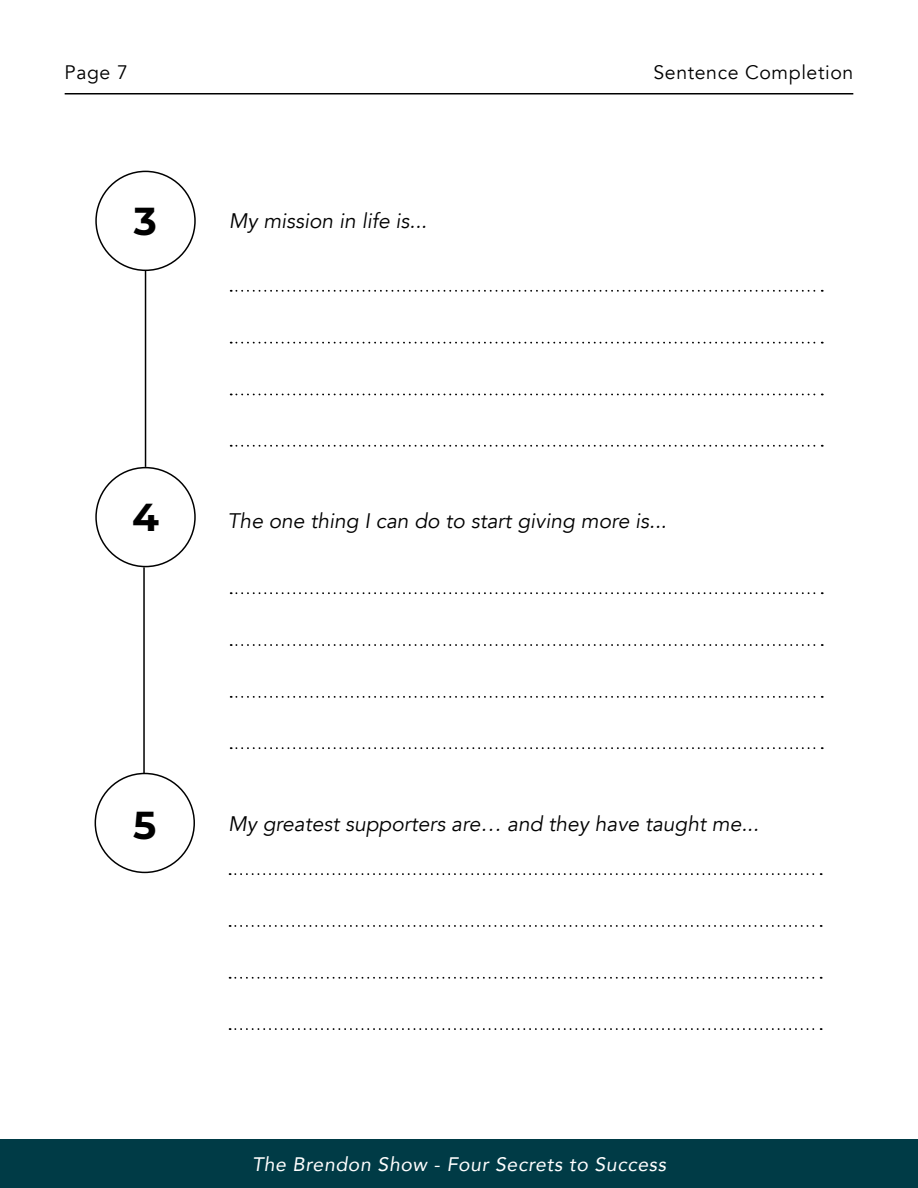
<style>
.page{position:relative;width:918px;height:1188px;background:#fff}
.page>*{position:absolute;margin:0;border:0;box-sizing:border-box;transform-origin:0 0}
.t1{font:700 39px "Montserrat";color:#000}
.t2{font:italic 21px "Avenir";color:#000}
.t3{font:italic 19.5px "Avenir";letter-spacing:.03em;color:#fff}
.t4{font:19.5px "Avenir";letter-spacing:.03em;color:#000}
</style>
<div class="page">
<hr style="left:65px;top:93px;width:788px;height:1px;background:#000">
<div style="left:0;top:1140px;width:918px;height:48px;background:#003b46"></div>
<hr style="left:145px;top:257px;width:1px;height:210px;background:#000">
<div style="left:96px;top:171px;width:99px;height:99px;background:#fff;border-radius:50%"></div>
<div style="left:95px;top:171px;width:101px;height:100px;border:2px solid #000;border-radius:50%"></div>
<div style="left:95px;top:467px;width:101px;height:100px;border:2px solid #000;border-radius:50%"></div>
<svg style="left:231px;top:445px;width:592px;height:2px"></svg>
<svg style="left:231px;top:290px;width:592px;height:2px"></svg>
<svg style="left:231px;top:342px;width:592px;height:2px"></svg>
<svg style="left:231px;top:394px;width:592px;height:1px"></svg>
<svg style="left:231px;top:747px;width:592px;height:2px"></svg>
<svg style="left:231px;top:592px;width:592px;height:2px"></svg>
<svg style="left:231px;top:644px;width:592px;height:2px"></svg>
<svg style="left:231px;top:696px;width:592px;height:2px"></svg>
<hr style="left:143px;top:567px;width:2px;height:210px;background:#000">
<div style="left:95px;top:773px;width:100px;height:100px;border:2px solid #000;border-radius:50%"></div>
<svg style="left:230px;top:1028px;width:592px;height:2px"></svg>
<svg style="left:230px;top:873px;width:592px;height:2px"></svg>
<svg style="left:230px;top:925px;width:592px;height:2px"></svg>
<svg style="left:230px;top:977px;width:592px;height:2px"></svg>
<p class="t4" style="left:65px;top:60px;width:65px">Page 7</p>
<p class="t4" style="left:654px;top:60px;width:201px">Sentence Completion</p>
<h1 class="t1" style="left:134px;top:193px;width:25px">3</h1>
<p class="t2" style="left:229px;top:208px;width:200px">My mission in life is...</p>
<h1 class="t1" style="left:132px;top:489px;width:28px">4</h1>
<p class="t2" style="left:228px;top:509px;width:441px">The one thing I can do to start giving more is...</p>
<h1 class="t1" style="left:133px;top:797px;width:25px">5</h1>
<p class="t2" style="left:228px;top:811px;width:532px">My greatest supporters are… and they have taught me...</p>
<p class="t3" style="left:252px;top:1153px;width:415px">The Brendon Show - Four Secrets to Success</p>
</div>
